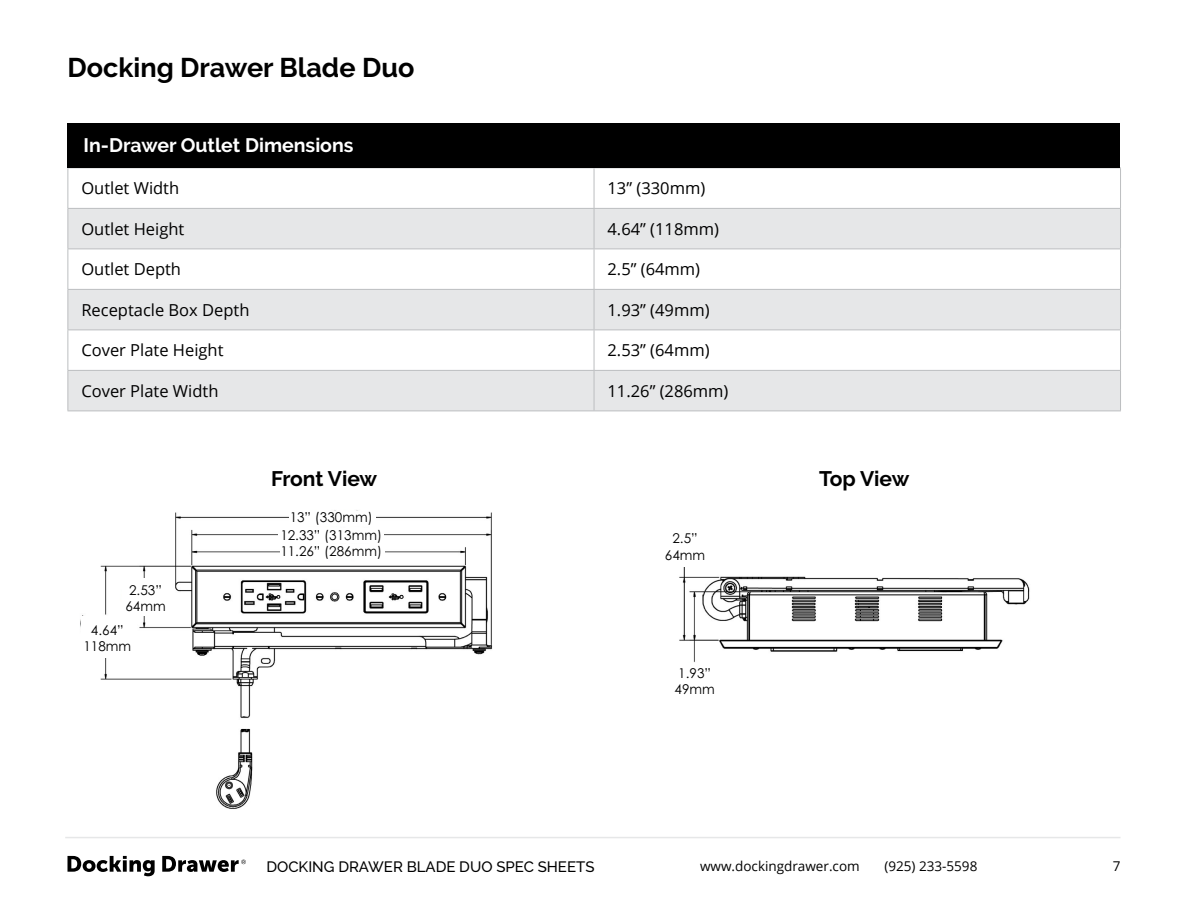
<style>
.page{position:relative;width:1188px;height:918px;background:#fff}
.page>*{position:absolute;margin:0;border:0;box-sizing:border-box;transform-origin:0 0}
.t1{font:700 27px "Raleway";color:#000}
.t2{font:700 21px "Raleway";letter-spacing:-.005em;color:#000}
.t3{font:700 19.5px "Raleway";color:#fff}
.t4{font:16.5px "Open Sans";color:#000}
.t5{font:500 15px "Raleway";color:#000}
.t6{font:13.5px/16.2px "Century Gothic Pro";color:#000;text-align:center}
.t7{font:13.5px "Open Sans";color:#000}
</style>
<div class="page">
<svg style="left:68px;top:856px;width:178px;height:20px"></svg>
<hr style="left:65px;top:837px;width:1056px;height:1px;background:#e6e7e8">
<img style="left:80px;top:510px;width:413px;height:299px">
<img style="left:679px;top:567px;width:351px;height:96px">
<svg style="left:69px;top:209px;width:1051px;height:202px;fill:#e6e7e8"></svg>
<hr style="left:68px;top:168px;width:526px;height:1px;background:#bcbec0">
<hr style="left:68px;top:168px;width:1px;height:40px;background:#bcbec0">
<hr style="left:594px;top:168px;width:527px;height:1px;background:#bcbec0">
<hr style="left:594px;top:168px;width:1px;height:40px;background:#bcbec0">
<hr style="left:1120px;top:168px;width:1px;height:40px;background:#bcbec0">
<hr style="left:68px;top:208px;width:526px;height:1px;background:#bcbec0">
<hr style="left:68px;top:209px;width:1px;height:40px;background:#bcbec0">
<hr style="left:594px;top:208px;width:527px;height:1px;background:#bcbec0">
<hr style="left:594px;top:209px;width:1px;height:40px;background:#bcbec0">
<hr style="left:1120px;top:209px;width:1px;height:40px;background:#bcbec0">
<hr style="left:68px;top:249px;width:526px;height:1px;background:#bcbec0">
<hr style="left:68px;top:249px;width:1px;height:40px;background:#bcbec0">
<hr style="left:594px;top:249px;width:527px;height:1px;background:#bcbec0">
<hr style="left:594px;top:249px;width:1px;height:40px;background:#bcbec0">
<hr style="left:1120px;top:249px;width:1px;height:40px;background:#bcbec0">
<hr style="left:68px;top:289px;width:526px;height:1px;background:#bcbec0">
<hr style="left:68px;top:290px;width:1px;height:40px;background:#bcbec0">
<hr style="left:594px;top:289px;width:527px;height:1px;background:#bcbec0">
<hr style="left:594px;top:290px;width:1px;height:40px;background:#bcbec0">
<hr style="left:1120px;top:290px;width:1px;height:40px;background:#bcbec0">
<hr style="left:68px;top:330px;width:526px;height:1px;background:#bcbec0">
<hr style="left:68px;top:330px;width:1px;height:40px;background:#bcbec0">
<hr style="left:594px;top:330px;width:527px;height:1px;background:#bcbec0">
<hr style="left:594px;top:330px;width:1px;height:40px;background:#bcbec0">
<hr style="left:1120px;top:330px;width:1px;height:40px;background:#bcbec0">
<hr style="left:68px;top:370px;width:526px;height:1px;background:#bcbec0">
<hr style="left:68px;top:371px;width:1px;height:40px;background:#bcbec0">
<hr style="left:594px;top:370px;width:527px;height:1px;background:#bcbec0">
<hr style="left:594px;top:371px;width:1px;height:40px;background:#bcbec0">
<hr style="left:1120px;top:371px;width:1px;height:40px;background:#bcbec0">
<hr style="left:68px;top:411px;width:526px;height:1px;background:#bcbec0">
<hr style="left:594px;top:411px;width:527px;height:1px;background:#bcbec0">
<div style="left:68px;top:123px;width:1052px;height:45px;background:#000"></div>
<div style="left:289px;top:511px;width:86px;height:15px;background:#fff"></div>
<div style="left:278px;top:528px;width:106px;height:15px;background:#fff"></div>
<div style="left:280px;top:544px;width:104px;height:15px;background:#fff"></div>
<div style="left:81px;top:616px;width:52px;height:41px;background:#fff"></div>
<div style="left:122px;top:578px;width:47px;height:38px;background:#fff"></div>
<h1 class="t1" style="left:68px;top:52px;width:348px">Docking Drawer Blade Duo</h1>
<p class="t3" style="left:84px;top:134px;width:271px">In-Drawer Outlet Dimensions</p>
<p class="t4" style="left:81px;top:177px;width:99px">Outlet Width</p>
<p class="t4" style="left:608px;top:177px;width:99px">13” (330mm)</p>
<p class="t4" style="left:81px;top:218px;width:104px">Outlet Height</p>
<p class="t4" style="left:608px;top:218px;width:113px">4.64” (118mm)</p>
<p class="t4" style="left:81px;top:258px;width:101px">Outlet Depth</p>
<p class="t4" style="left:608px;top:258px;width:94px">2.5” (64mm)</p>
<p class="t4" style="left:81px;top:299px;width:170px">Receptacle Box Depth</p>
<p class="t4" style="left:608px;top:299px;width:104px">1.93” (49mm)</p>
<p class="t4" style="left:81px;top:339px;width:144px">Cover Plate Height</p>
<p class="t4" style="left:608px;top:339px;width:104px">2.53” (64mm)</p>
<p class="t4" style="left:81px;top:380px;width:139px">Cover Plate Width</p>
<p class="t4" style="left:608px;top:380px;width:122px">11.26” (286mm)</p>
<p class="t2" style="left:271px;top:466px;width:107px">Front View</p>
<p class="t2" style="left:819px;top:466px;width:92px">Top View</p>
<p class="t6" style="left:125px;top:582px;width:42px;text-align:left">2.53”<br>64mm</p>
<p class="t6" style="left:83px;top:621px;width:49px">4.64”<br>118mm</p>
<p class="t6" style="left:280px;top:509px;width:103px;line-height:17.5px">13” (330mm)<br>12.33” (313mm)</p>
<p class="t6" style="left:280px;top:543px;width:103px">11.26” (286mm)</p>
<p class="t6" style="left:665px;top:530px;width:42px">2.5”<br>64mm</p>
<p class="t6" style="left:675px;top:665px;width:42px;text-align:left">1.93”<br>49mm</p>
<p class="t5" style="left:266px;top:858px;width:330px">DOCKING DRAWER BLADE DUO SPEC SHEETS</p>
<p class="t7" style="left:700px;top:857px;width:161px">www.dockingdrawer.com</p>
<p class="t7" style="left:884px;top:857px;width:95px">(925) 233-5598</p>
<p class="t7" style="left:1113px;top:857px;width:9px">7</p>
</div>
